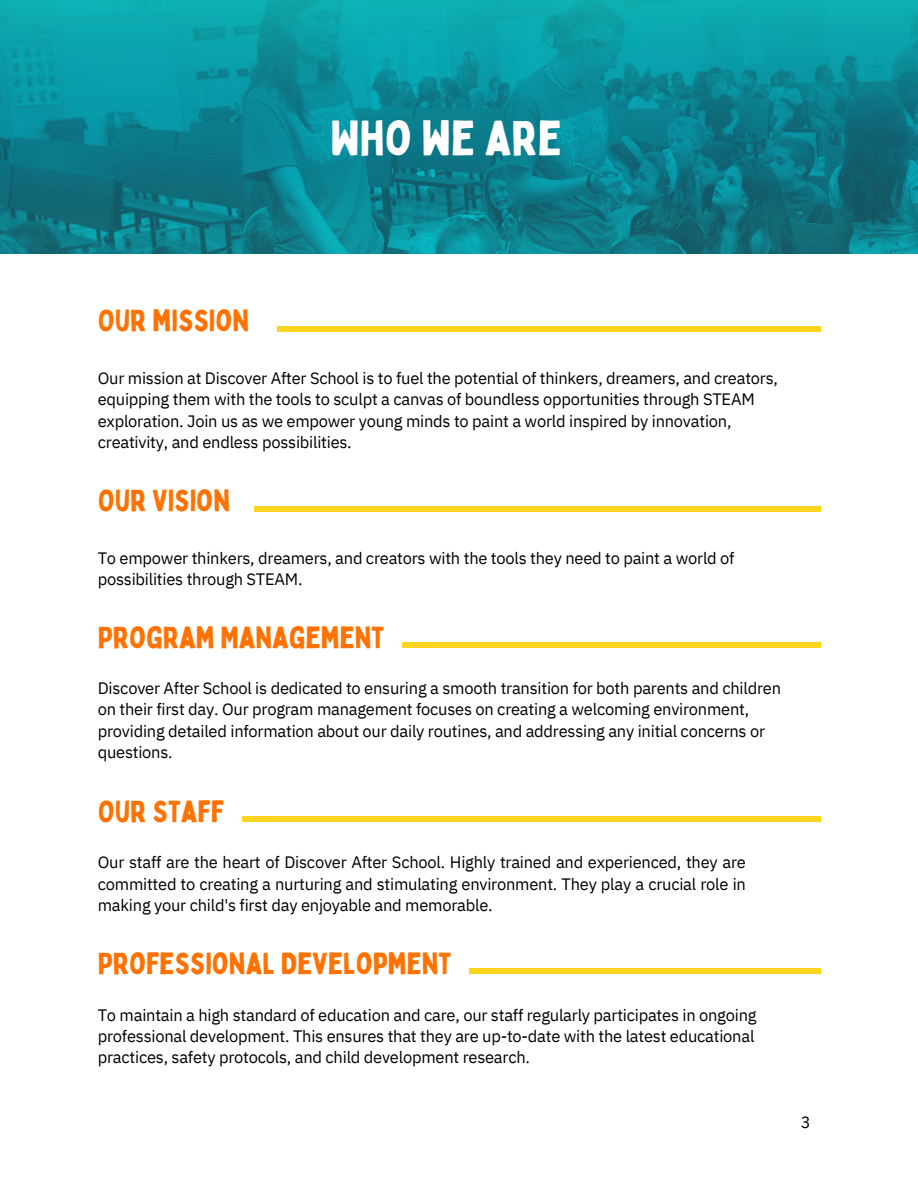
<style>
.page{position:relative;width:918px;height:1188px;background:#fff}
.page>*{position:absolute;margin:0;border:0;box-sizing:border-box;transform-origin:0 0}
.t1{font:48px "Bobby Jones";color:#fff}
.t2{font:30px "Bobby Jones";color:#ff7201}
.t3{font:16.5px/21.3px "IBM Plex Sans";letter-spacing:-.015em;color:#000}
</style>
<div class="page">
<img style="left:0;top:224px;width:918px;height:29px">
<div style="left:402px;top:642px;width:419px;height:6px;background:#ffd41d"></div>
<svg style="left:0;top:0;width:918px;height:224px;background:#0c8a96"></svg>
<div style="left:277px;top:326px;width:544px;height:6px;background:#ffd41d"></div>
<div style="left:254px;top:506px;width:567px;height:5px;background:#ffd41d"></div>
<div style="left:243px;top:816px;width:578px;height:6px;background:#ffd41d"></div>
<div style="left:469px;top:969px;width:352px;height:5px;background:#ffd41d"></div>
<h1 class="t1" style="left:331px;top:108px;width:233px">WHO WE ARE</h1>
<p class="t2" style="left:98px;top:302px;width:153px">OUR MISSION</p>
<p class="t3" style="left:98px;top:367px;width:682px">Our mission at Discover After School is to fuel the potential of thinkers, dreamers, and creators, equipping them with the tools to sculpt a canvas of boundless opportunities through STEAM exploration. Join us as we empower young minds to paint a world inspired by innovation, creativity, and endless possibilities.</p>
<h2 class="t2" style="left:98px;top:481px;width:134px">OUR VISION</h2>
<h2 class="t3" style="left:98px;top:547px;width:638px">To empower thinkers, dreamers, and creators with the tools they need to paint a world of possibilities through STEAM.</h2>
<h2 class="t2" style="left:98px;top:618px;width:288px">PROGRAM MANAGEMENT</h2>
<p class="t3" style="left:98px;top:677px;width:685px">Discover After School is dedicated to ensuring a smooth transition for both parents and children on their first day. Our program management focuses on creating a welcoming environment, providing detailed information about our daily routines, and addressing any initial concerns or questions.</p>
<h2 class="t2" style="left:98px;top:792px;width:128px">OUR STAFF</h2>
<p class="t3" style="left:98px;top:851px;width:650px;text-align:justify">Our staff are the heart of Discover After School. Highly trained and experienced, they are committed to creating a nurturing and stimulating environment. They play a crucial role in making your child's first day enjoyable and memorable.</p>
<p class="t2" style="left:98px;top:945px;width:355px">PROFESSIONAL DEVELOPMENT</p>
<p class="t3" style="left:98px;top:1004px;width:660px">To maintain a high standard of education and care, our staff regularly participates in ongoing professional development. This ensures that they are up-to-date with the latest educational practices, safety protocols, and child development research.</p>
<h2 class="t3" style="left:801px;top:1111px;width:11px">3</h2>
</div>
